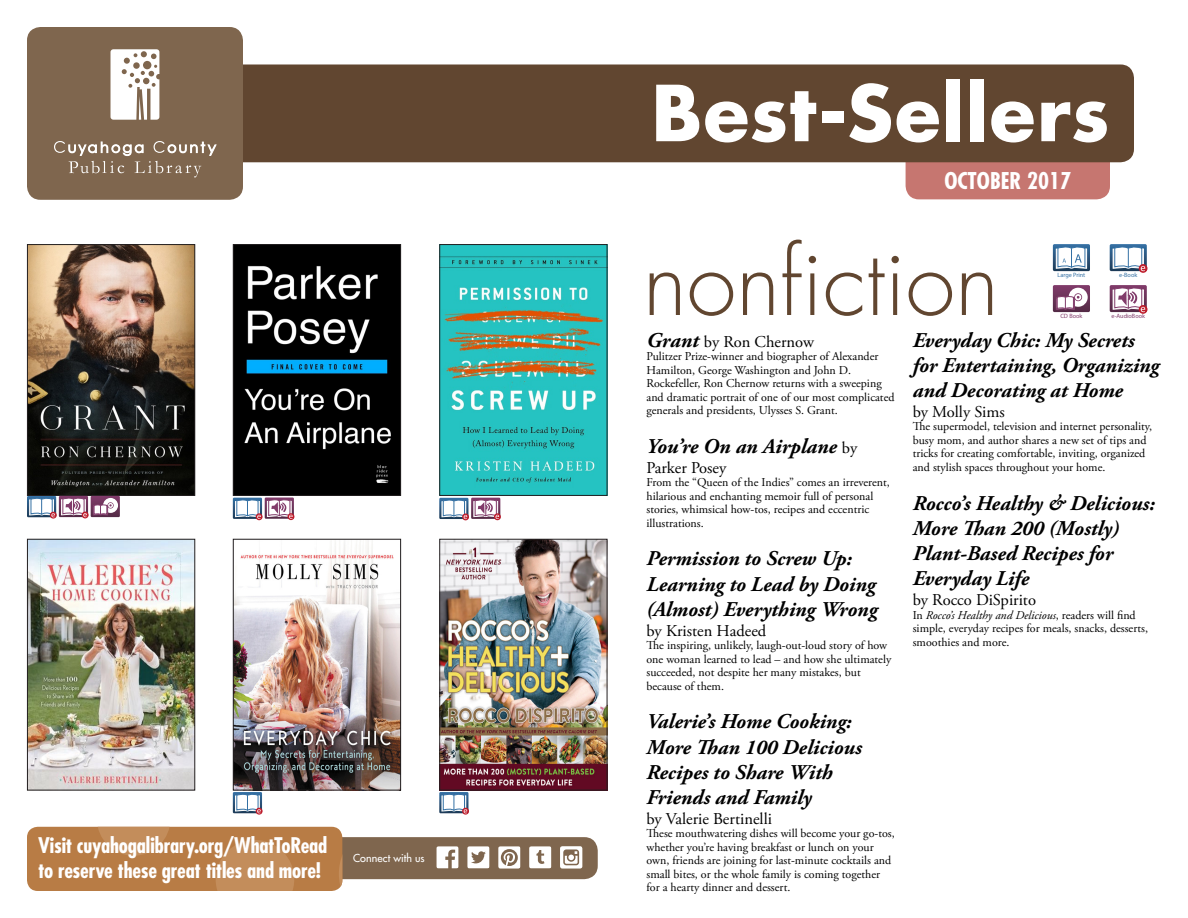
<style>
.page{position:relative;width:1188px;height:918px;background:#fff}
.page>*{position:absolute;margin:0;border:0;box-sizing:border-box;transform-origin:0 0}
.t1{font:300 90px "Futura Std";color:#614630}
.t2{font:700 75px "Futura Std";letter-spacing:.02em;color:#fff}
.t3{font:700 condensed 22.5px "Futura Std";color:#fff}
.t4{font:italic 700 21px/25.2px "Adobe Garamond Pro";color:#000}
.t5{font:700 condensed 21px/25.5px "Futura Std";letter-spacing:-.01em;color:#fff}
.t6{font:16.5px "Adobe Garamond Pro";color:#000}
.t7{font:12px/13.5px "Adobe Garamond Pro";color:#000}
.t8{font:500 10.65px "Futura Std";letter-spacing:.005em;color:#fff}
.t9{font:6.15px "Myriad Pro";color:#813b6a}
.t10{font:6.15px "Myriad Pro";color:#3370a4}
.s1{font-weight:700;font-style:italic;font-size:21px}
.s2{font-weight:400;font-style:normal;font-size:16.5px}
.s3{font-style:italic}
</style>
<div class="page">
<div style="left:304px;top:837px;width:294px;height:42px;background:#7f664e;border-radius:14px"></div>
<div style="left:27px;top:827px;width:315px;height:64px;background:#b87c45;border-radius:11px"></div>
<svg style="left:339px;top:829px;width:3px;height:59px"></svg>
<svg style="left:216px;top:840px;width:78px;height:51px"></svg>
<svg style="left:98px;top:827px;width:71px;height:29px"></svg>
<img style="left:29px;top:246px;width:164px;height:248px">
<div style="left:27px;top:244px;width:168px;height:252px;border:1px solid #231f20"></div>
<img style="left:29px;top:541px;width:164px;height:248px">
<div style="left:27px;top:539px;width:168px;height:252px;border:1px solid #231f20"></div>
<img style="left:235px;top:246px;width:164px;height:248px">
<div style="left:233px;top:244px;width:168px;height:252px;border:1px solid #231f20"></div>
<img style="left:235px;top:541px;width:164px;height:248px">
<div style="left:233px;top:539px;width:168px;height:252px;border:1px solid #231f20"></div>
<img style="left:441px;top:246px;width:164px;height:248px">
<div style="left:439px;top:244px;width:168px;height:252px;border:1px solid #231f20"></div>
<img style="left:441px;top:541px;width:164px;height:248px">
<div style="left:439px;top:539px;width:168px;height:252px;border:1px solid #231f20"></div>
<svg style="left:1053px;top:244px;width:37px;height:27px"></svg>
<svg style="left:1110px;top:244px;width:37px;height:27px"></svg>
<svg style="left:1053px;top:285px;width:37px;height:27px"></svg>
<svg style="left:1110px;top:285px;width:37px;height:27px"></svg>
<div style="left:906px;top:113px;width:204px;height:86px;background:#c67670;border-radius:14px"></div>
<div style="left:36px;top:64px;width:1098px;height:98px;background:#614630;border-radius:14px"></div>
<div style="left:27px;top:27px;width:216px;height:173px;background:#7f664e;border-radius:14px"></div>
<svg style="left:54px;top:141px;width:162px;height:37px"></svg>
<svg style="left:111px;top:49px;width:48px;height:71px;background:#e6e1dd"></svg>
<svg style="left:436px;top:846px;width:23px;height:23px"></svg>
<svg style="left:467px;top:846px;width:23px;height:23px"></svg>
<svg style="left:498px;top:846px;width:22px;height:23px"></svg>
<svg style="left:529px;top:846px;width:22px;height:23px"></svg>
<svg style="left:560px;top:846px;width:22px;height:23px"></svg>
<div style="left:462px;top:513px;width:7px;height:7px;background:#c02534;border-radius:50%"></div>
<svg style="left:233px;top:792px;width:29px;height:21px"></svg>
<svg style="left:439px;top:792px;width:29px;height:21px"></svg>
<svg style="left:233px;top:498px;width:61px;height:21px"></svg>
<svg style="left:439px;top:498px;width:61px;height:21px"></svg>
<svg style="left:27px;top:496px;width:93px;height:21px"></svg>
<p class="t5" style="left:38px;top:832px;width:291px">Visit cuyahogalibrary.org/WhatToRead to reserve these great titles and more!</p>
<p class="t8" style="left:353px;top:851px;width:73px">Connect with us</p>
<p class="t2" style="left:651px;top:63px;width:460px">Best-Sellers</p>
<p class="t3" style="left:944px;top:166px;width:128px">OCTOBER 2017</p>
<p class="t1" style="left:643px;top:228px;width:358px">nonfiction</p>
<p class="t10" style="left:1057px;top:271px;width:29px">Large Print</p>
<p class="t10" style="left:1119px;top:271px;width:20px">e-Book</p>
<p class="t9" style="left:1060px;top:312px;width:24px">CD Book</p>
<p class="t9" style="left:1111px;top:312px;width:35px">e-AudioBook</p>
<p class="t6" style="left:646px;top:332px;width:169px"><span class="s1">Grant</span> by Ron Chernow</p>
<p class="t7" style="left:646px;top:350px;width:250px">Pulitzer Prize-winner and biographer of Alexander Hamilton, George Washington and John D.<br>Rockefeller, Ron Chernow returns with a sweeping and dramatic portrait of one of our most complicated generals and presidents, Ulysses S. Grant.</p>
<p class="t4" style="left:646px;top:434px;width:212px">You’re On an Airplane <span class="s2">by</span></p>
<p class="t6" style="left:646px;top:458px;width:81px">Parker Posey</p>
<p class="t7" style="left:646px;top:476px;width:245px">From the “Queen of the Indies” comes an irreverent, hilarious and enchanting memoir full of personal stories, whimsical how-tos, recipes and eccentric illustrations.</p>
<p class="t4" style="left:646px;top:547px;width:232px">Permission to Screw Up:<br>Learning to Lead by Doing (Almost) Everything Wrong</p>
<p class="t6" style="left:646px;top:620px;width:121px">by Kristen Hadeed</p>
<p class="t7" style="left:646px;top:639px;width:246px">The inspiring, unlikely, laugh-out-loud story of how one woman learned to lead – and how she ultimately succeeded, not despite her many mistakes, but because of them.</p>
<p class="t4" style="left:646px;top:709px;width:217px">Valerie’s Home Cooking:<br>More Than 100 Delicious<br>Recipes to Share With<br>Friends and Family</p>
<p class="t6" style="left:646px;top:809px;width:127px">by Valerie Bertinelli</p>
<p class="t7" style="left:646px;top:827px;width:250px">These mouthwatering dishes will become your go-tos, whether you’re having breakfast or lunch on your own, friends are joining for last-minute cocktails and small bites, or the whole family is coming together for a hearty dinner and dessert.</p>
<p class="t4" style="left:913px;top:328px;width:248px">Everyday Chic: My Secrets for Entertaining, Organizing and Decorating at Home</p>
<p class="t6" style="left:913px;top:402px;width:94px">by Molly Sims</p>
<p class="t7" style="left:913px;top:420px;width:241px">The supermodel, television and internet personality, busy mom, and author shares a new set of tips and tricks for creating comfortable, inviting, organized and stylish spaces throughout your home.</p>
<p class="t4" style="left:913px;top:491px;width:244px">Rocco’s Healthy &amp; Delicious:<br>More Than 200 (Mostly)<br>Plant-Based Recipes for<br>Everyday Life</p>
<p class="t6" style="left:913px;top:590px;width:125px">by Rocco DiSpirito</p>
<p class="t7" style="left:913px;top:608px;width:237px">In <span class="s3">Rocco’s Healthy and Delicious</span>, readers will find simple, everyday recipes for meals, snacks, desserts, smoothies and more.</p>
</div>
